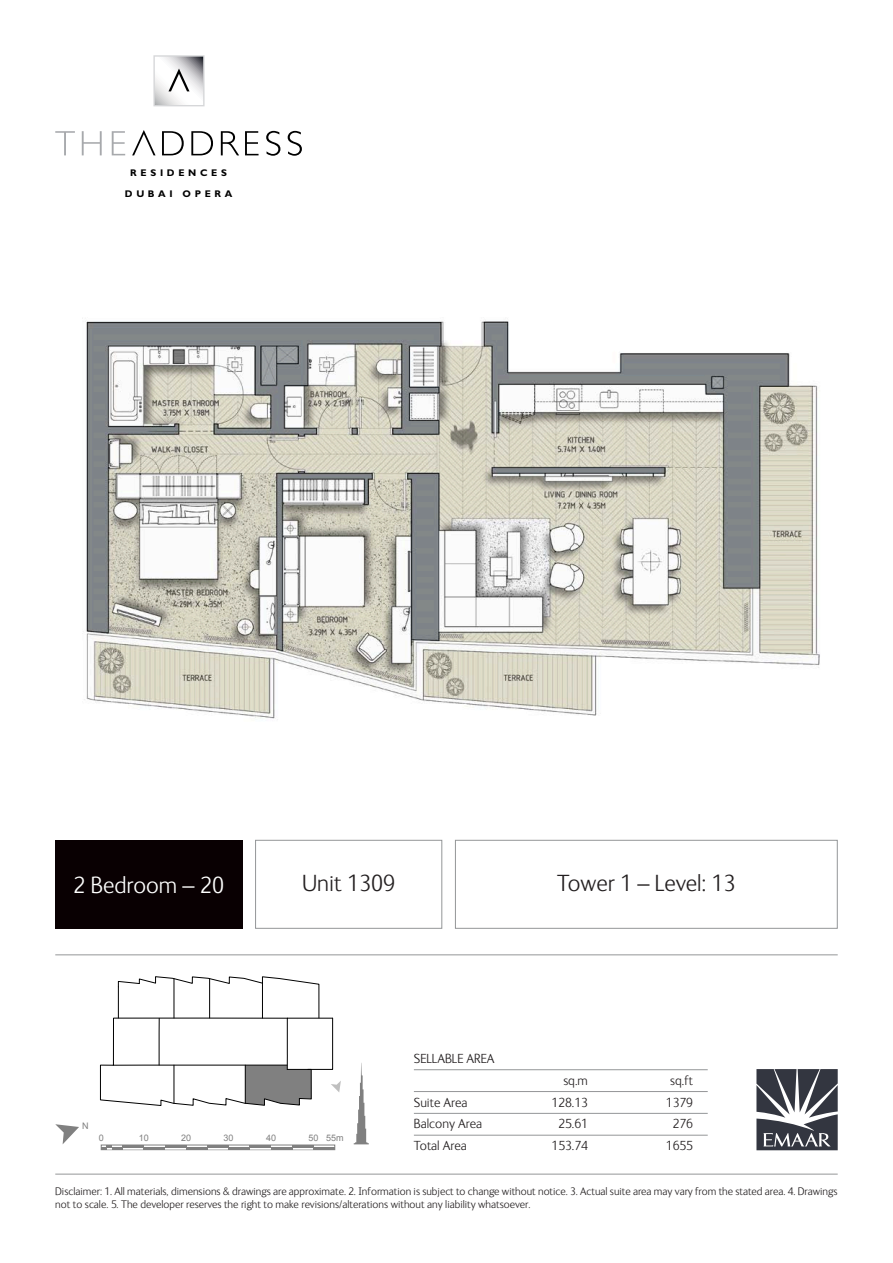
<style>
.page{position:relative;width:893px;height:1263px;background:#fff}
.page>*{position:absolute;margin:0;border:0;box-sizing:border-box;transform-origin:0 0}
.t1{font:300 24px "FS Ingrid";color:#231f20}
.t2{font:300 24px "FS Ingrid";color:#fff}
.t3{font:300 13.5px "FS Ingrid";color:#231f20}
.t4{font:300 11.25px/13.5px "FS Ingrid";color:#231f20}
.t5{font:700 9.75px "Gill Sans";letter-spacing:.375em;color:#000}
.t6{font:9px "Arial";color:#808080}
</style>
<div class="page">
<svg style="left:132px;top:130px;width:24px;height:25px"></svg>
<svg style="left:162px;top:131px;width:22px;height:24px"></svg>
<svg style="left:191px;top:131px;width:22px;height:24px"></svg>
<svg style="left:221px;top:131px;width:18px;height:24px"></svg>
<svg style="left:245px;top:131px;width:14px;height:24px"></svg>
<svg style="left:266px;top:131px;width:14px;height:25px"></svg>
<svg style="left:288px;top:131px;width:14px;height:25px"></svg>
<svg style="left:55px;top:131px;width:20px;height:24px"></svg>
<svg style="left:82px;top:131px;width:20px;height:24px"></svg>
<svg style="left:112px;top:131px;width:13px;height:24px"></svg>
<svg style="left:153px;top:55px;width:52px;height:51px"></svg>
<div style="left:55px;top:840px;width:187px;height:89px;background:#090002"></div>
<div style="left:255px;top:840px;width:187px;height:89px;border:1px solid #949698"></div>
<div style="left:455px;top:840px;width:383px;height:89px;border:1px solid #949698"></div>
<hr style="left:55px;top:1174px;width:783px;height:1px;background:#949698">
<hr style="left:55px;top:954px;width:783px;height:1px;background:#949698">
<svg style="left:756px;top:1069px;width:82px;height:81px"></svg>
<img style="left:83px;top:321px;width:737px;height:399px">
<svg style="left:354px;top:1063px;width:15px;height:81px"></svg>
<svg style="left:55px;top:1124px;width:24px;height:20px"></svg>
<svg style="left:100px;top:976px;width:241px;height:130px"></svg>
<svg style="left:103px;top:1147px;width:19px;height:1px"></svg>
<hr style="left:144px;top:1147px;width:21px;height:3px;background:#808080">
<hr style="left:186px;top:1147px;width:21px;height:3px;background:#808080">
<hr style="left:229px;top:1147px;width:21px;height:3px;background:#808080">
<hr style="left:271px;top:1147px;width:21px;height:3px;background:#808080">
<hr style="left:314px;top:1147px;width:21px;height:3px;background:#808080">
<div style="left:101px;top:1145px;width:234px;height:5px;border:1px solid #808080"></div>
<hr style="left:414px;top:1069px;width:294px;height:1px;background:#949698">
<hr style="left:414px;top:1091px;width:294px;height:1px;background:#949698">
<hr style="left:414px;top:1113px;width:294px;height:1px;background:#949698">
<hr style="left:414px;top:1135px;width:294px;height:1px;background:#949698">
<p class="t5" style="left:130px;top:167px;width:98px">RESIDENCES</p>
<p class="t5" style="left:125px;top:188px;width:109px">DUBAI OPERA</p>
<h1 class="t2" style="left:73px;top:870px;width:152px">2 Bedroom – 20</h1>
<h1 class="t1" style="left:302px;top:868px;width:94px">Unit 1309</h1>
<h1 class="t1" style="left:557px;top:868px;width:180px">Tower 1 – Level: 13</h1>
<p class="t6" style="left:82px;top:1120px;width:8px">N</p>
<p class="t6" style="left:99px;top:1132px;width:7px">0</p>
<p class="t6" style="left:139px;top:1132px;width:12px">10</p>
<p class="t6" style="left:181px;top:1132px;width:12px">20</p>
<p class="t6" style="left:224px;top:1132px;width:12px">30</p>
<p class="t6" style="left:266px;top:1132px;width:12px">40</p>
<p class="t6" style="left:309px;top:1132px;width:36px">50 55m</p>
<p class="t3" style="left:414px;top:1050px;width:82px">SELLABLE AREA</p>
<p class="t3" style="left:563px;top:1072px;width:26px">sq.m</p>
<p class="t3" style="left:670px;top:1072px;width:24px">sq.ft</p>
<p class="t3" style="left:414px;top:1093px;width:55px">Suite Area</p>
<p class="t3" style="left:552px;top:1093px;width:38px">128.13</p>
<p class="t3" style="left:666px;top:1093px;width:28px">1379</p>
<p class="t3" style="left:414px;top:1115px;width:70px">Balcony Area</p>
<p class="t3" style="left:558px;top:1115px;width:31px">25.61</p>
<p class="t3" style="left:673px;top:1115px;width:22px">276</p>
<p class="t3" style="left:414px;top:1137px;width:55px">Total Area</p>
<p class="t3" style="left:552px;top:1137px;width:38px">153.74</p>
<p class="t3" style="left:666px;top:1137px;width:28px">1655</p>
<p class="t4" style="left:55px;top:1184px;width:784px">Disclaimer: 1. All materials, dimensions &amp; drawings are approximate. 2. Information is subject to change without notice. 3. Actual suite area may vary from the stated area. 4. Drawings not to scale. 5. The developer reserves the right to make revisions/alterations without any liability whatsoever.</p>
</div>
